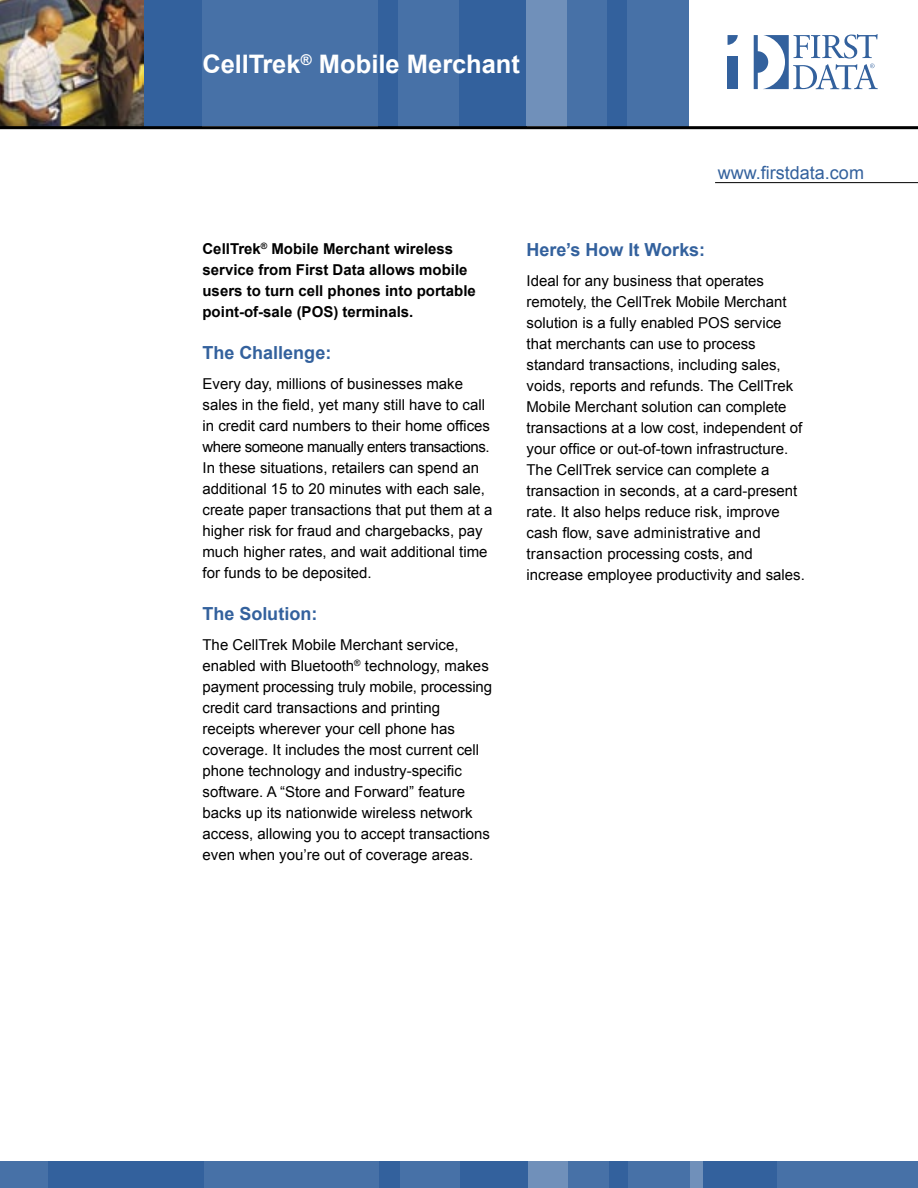
<style>
.page{position:relative;width:918px;height:1188px;background:#fff}
.page>*{position:absolute;margin:0;border:0;box-sizing:border-box;transform-origin:0 0}
.t1{font:700 25.5px "Arial";color:#fff}
.Sub_Head{font:700 18px "Arial";color:#33619d}
.Web{font:18px "Arial";color:#33619d}
.Body_Copy{font:15px/21px "Arial";color:#000}
.Bold_Intro_Copy{font:700 15px/21px "Arial";color:#000}
</style>
<div class="page">
<div style="left:0;top:0;width:202px;height:128px;background:#33619d"></div>
<img style="left:0;top:0;width:144px;height:126px">
<div style="left:202px;top:0;width:176px;height:126px;background:#4771a7"></div>
<div style="left:378px;top:0;width:21px;height:128px;background:#33619d"></div>
<div style="left:399px;top:0;width:60px;height:128px;background:#4771a7"></div>
<div style="left:459px;top:0;width:67px;height:128px;background:#33619d"></div>
<div style="left:526px;top:0;width:41px;height:126px;background:#7090ba"></div>
<div style="left:567px;top:0;width:41px;height:129px;background:#4771a7"></div>
<div style="left:608px;top:0;width:19px;height:128px;background:#33619d"></div>
<div style="left:627px;top:0;width:61px;height:128px;background:#4771a7"></div>
<hr style="left:715px;top:182px;width:203px;height:1px;background:#000">
<hr style="left:0;top:126px;width:918px;height:3px;background:#000">
<div style="left:204px;top:1161px;width:175px;height:27px;background:#4771a7"></div>
<div style="left:379px;top:1161px;width:21px;height:27px;background:#33619d"></div>
<div style="left:400px;top:1161px;width:60px;height:27px;background:#4771a7"></div>
<div style="left:460px;top:1161px;width:68px;height:27px;background:#33619d"></div>
<div style="left:528px;top:1161px;width:40px;height:27px;background:#7090ba"></div>
<div style="left:568px;top:1161px;width:41px;height:27px;background:#4771a7"></div>
<div style="left:609px;top:1161px;width:20px;height:27px;background:#33619d"></div>
<div style="left:629px;top:1161px;width:61px;height:27px;background:#4771a7"></div>
<div style="left:0;top:1161px;width:204px;height:27px;background:#33619d"></div>
<div style="left:690px;top:1161px;width:13px;height:27px;background:#7090ba"></div>
<div style="left:703px;top:1161px;width:74px;height:27px;background:#33619d"></div>
<div style="left:777px;top:1161px;width:141px;height:27px;background:#4771a7"></div>
<div style="left:0;top:1161px;width:48px;height:27px;background:#4771a7"></div>
<div style="left:728px;top:56px;width:10px;height:33px;background:#33619d"></div>
<svg style="left:728px;top:35px;width:10px;height:10px"></svg>
<svg style="left:754px;top:34px;width:124px;height:55px"></svg>
<p class="t1" style="left:202px;top:47px;width:319px">CellTrek<sup>®</sup> Mobile Merchant</p>
<p class="Web" style="left:718px;top:161px;width:148px">www.firstdata.com</p>
<p class="Bold_Intro_Copy" style="left:202px;top:239px;width:275px">CellTrek<sup>®</sup> Mobile Merchant wireless service from First Data allows mobile users to turn cell phones into portable point-of-sale (POS) terminals.</p>
<p class="Sub_Head" style="left:202px;top:341px;width:130px">The Challenge:</p>
<p class="Body_Copy" style="left:202px;top:373px;width:292px">Every day, millions of businesses make sales in the field, yet many still have to call in credit card numbers to their home offices where someone manually enters transactions.<br>In these situations, retailers can spend an additional 15 to 20 minutes with each sale, create paper transactions that put them at a higher risk for fraud and chargebacks, pay much higher rates, and wait additional time for funds to be deposited.</p>
<p class="Sub_Head" style="left:202px;top:602px;width:117px">The Solution:</p>
<p class="Body_Copy" style="left:202px;top:634px;width:291px">The CellTrek Mobile Merchant service, enabled with Bluetooth<sup>®</sup> technology, makes payment processing truly mobile, processing credit card transactions and printing receipts wherever your cell phone has coverage. It includes the most current cell phone technology and industry-specific software. A “Store and Forward” feature backs up its nationwide wireless network access, allowing you to accept transactions even when you’re out of coverage areas.</p>
<p class="Sub_Head" style="left:526px;top:238px;width:180px">Here’s How It Works:</p>
<p class="Body_Copy" style="left:526px;top:270px;width:280px">Ideal for any business that operates remotely, the CellTrek Mobile Merchant solution is a fully enabled POS service that merchants can use to process standard transactions, including sales, voids, reports and refunds. The CellTrek Mobile Merchant solution can complete transactions at a low cost, independent of your office or out-of-town infrastructure.<br>The CellTrek service can complete a transaction in seconds, at a card-present rate. It also helps reduce risk, improve cash flow, save administrative and transaction processing costs, and increase employee productivity and sales.</p>
</div>
